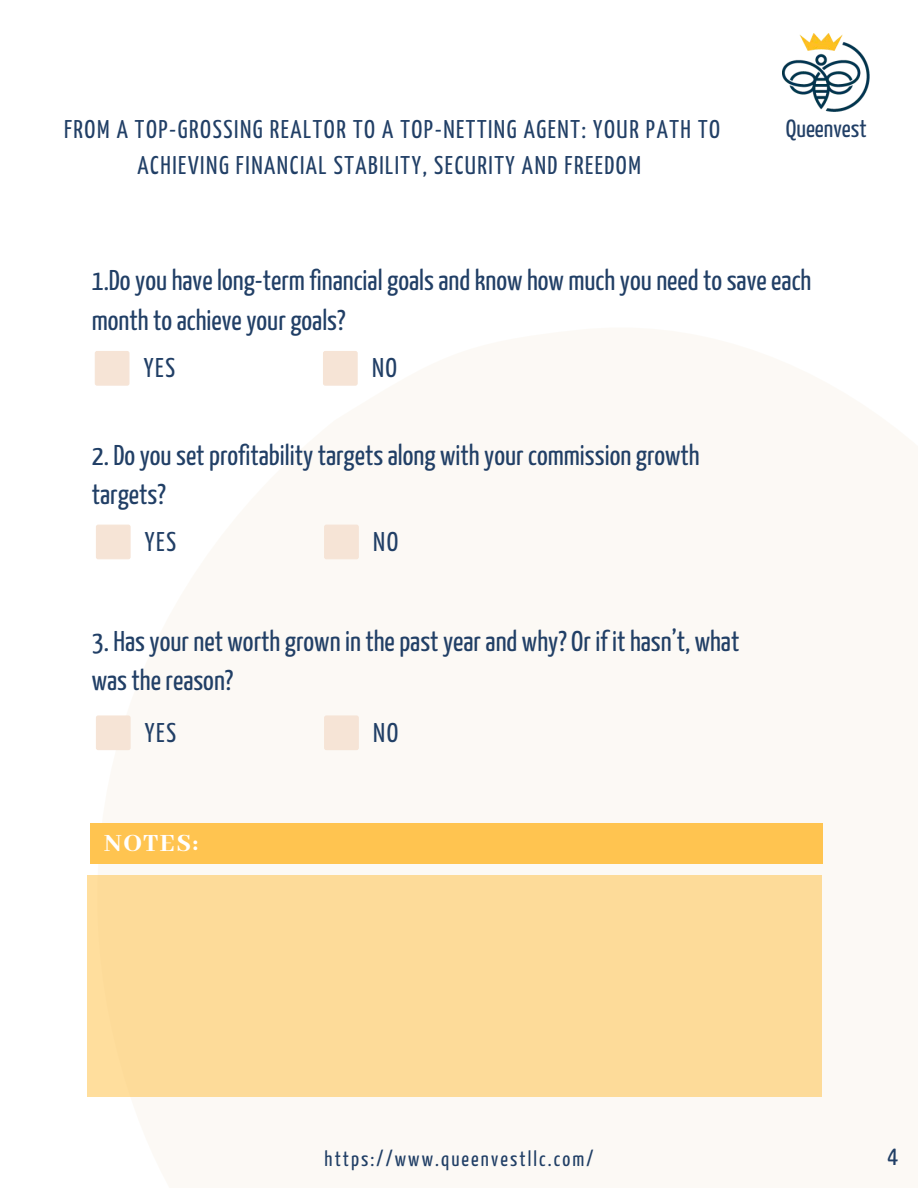
<style>
.page{position:relative;width:918px;height:1188px;background:#fff}
.page>*{position:absolute;margin:0;border:0;box-sizing:border-box;transform-origin:0 0}
.t1{font:28.5px/39.3px "Yanone Kaffeesatz";color:#213f66}
.t2{font:27px "Yanone Kaffeesatz";letter-spacing:.06em;color:#213f66}
.t3{font:800 27px "Abhaya Libre";letter-spacing:.06em;color:#fff}
.t4{font:25.5px/35.5px "Yanone Kaffeesatz";letter-spacing:.06em;color:#213f66;text-align:center}
.t5{font:24.75px "Yanone Kaffeesatz";color:#213f66}
.t6{font:21px "Yanone Kaffeesatz";letter-spacing:.1em;color:#213f66}
</style>
<div class="page">
<div style="left:90px;top:823px;width:732px;height:41px;background:#ffc450"></div>
<div style="left:87px;top:875px;width:735px;height:222px;background:#fddb99"></div>
<svg style="left:95px;top:351px;width:34px;height:35px"></svg>
<svg style="left:323px;top:351px;width:35px;height:35px"></svg>
<svg style="left:96px;top:525px;width:35px;height:34px"></svg>
<svg style="left:324px;top:525px;width:35px;height:34px"></svg>
<svg style="left:96px;top:715px;width:35px;height:35px"></svg>
<svg style="left:324px;top:715px;width:35px;height:35px"></svg>
<img style="left:782px;top:33px;width:88px;height:79px">
<p class="t4" style="left:64px;top:113px;width:658px">FROM A TOP-GROSSING REALTOR TO A TOP-NETTING AGENT: YOUR PATH TO<br>ACHIEVING FINANCIAL STABILITY, SECURITY AND FREEDOM</p>
<p class="t5" style="left:786px;top:119px;width:82px">Queenvest</p>
<p class="t1" style="left:92px;top:263px;width:721px">1.Do you have long-term financial goals and know how much you need to save each month to achieve your goals?</p>
<p class="t2" style="left:144px;top:357px;width:33px">YES</p>
<p class="t2" style="left:372px;top:357px;width:27px">NO</p>
<p class="t1" style="left:92px;top:437px;width:610px">2. Do you set profitability targets along with your commission growth targets?</p>
<p class="t2" style="left:145px;top:531px;width:33px">YES</p>
<p class="t2" style="left:373px;top:531px;width:27px">NO</p>
<p class="t1" style="left:92px;top:624px;width:649px">3. Has your net worth grown in the past year and why? Or if it hasn’t, what was the reason?</p>
<p class="t2" style="left:145px;top:722px;width:33px">YES</p>
<p class="t2" style="left:373px;top:722px;width:27px">NO</p>
<p class="t3" style="left:104px;top:829px;width:95px">NOTES:</p>
<p class="t6" style="left:325px;top:1151px;width:270px">https://www.queenvestllc.com/</p>
<p class="t2" style="left:887px;top:1145px;width:13px">4</p>
</div>
